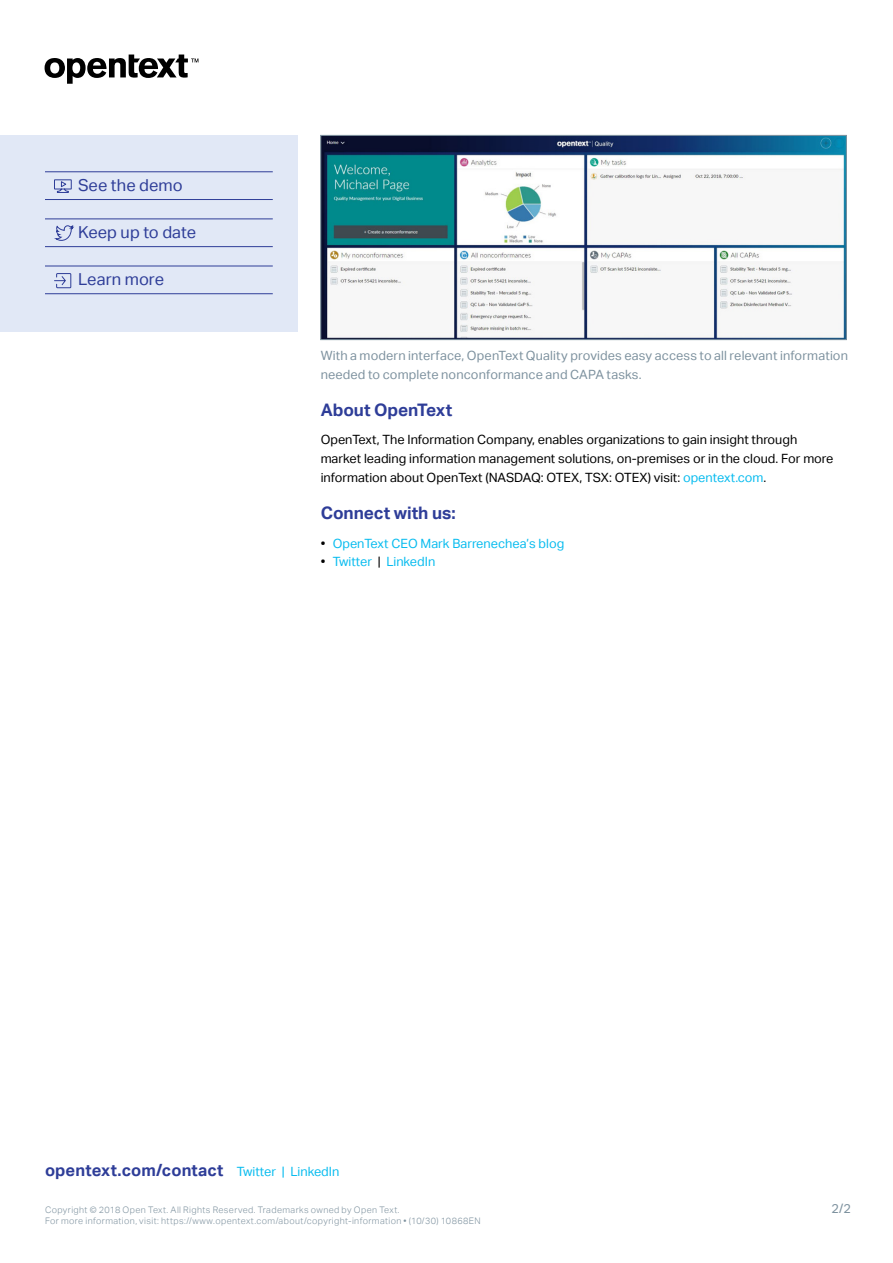
<style>
.page{position:relative;width:893px;height:1263px;background:#fff}
.page>*{position:absolute;margin:0;border:0;box-sizing:border-box;transform-origin:0 0}
.t1{font:700 17.25px "Aktiv Grotesk";color:#2e3d98}
.t2{font:16.5px "Aktiv Grotesk";color:#2e3d98}
.t3{font:700 16.5px "Aktiv Grotesk";letter-spacing:.005em;color:#2e3d98}
.t4{font:12.75px/18.8px "Aktiv Grotesk";color:#000}
.t5{font:12.75px/18.8px "Aktiv Grotesk";letter-spacing:.01em;color:#7e929f}
.t6{font:12.75px "Aktiv Grotesk";color:#09bcef}
.t7{font:300 9px "Aktiv Grotesk";letter-spacing:.04em;color:#7e929f}
.s1{color:#09bcef}
.s2{color:#000}
</style>
<div class="page">
<svg style="left:45px;top:55px;width:153px;height:29px"></svg>
<img style="left:322px;top:137px;width:523px;height:201px">
<div style="left:320px;top:135px;width:527px;height:205px;border:1px solid #7e929f"></div>
<div style="left:0;top:135px;width:297px;height:197px;background:#e1e8f6"></div>
<hr style="left:45px;top:171px;width:228px;height:1px;background:#2e3d98">
<hr style="left:45px;top:199px;width:228px;height:1px;background:#2e3d98">
<hr style="left:45px;top:218px;width:228px;height:1px;background:#2e3d98">
<hr style="left:45px;top:246px;width:228px;height:1px;background:#2e3d98">
<hr style="left:45px;top:266px;width:228px;height:1px;background:#2e3d98">
<hr style="left:45px;top:293px;width:228px;height:1px;background:#2e3d98">
<svg style="left:54px;top:179px;width:18px;height:14px"></svg>
<svg style="left:54px;top:225px;width:20px;height:16px"></svg>
<svg style="left:54px;top:273px;width:18px;height:16px"></svg>
<p class="t2" style="left:78px;top:175px;width:106px">See the demo</p>
<p class="t2" style="left:78px;top:223px;width:120px">Keep up to date</p>
<p class="t2" style="left:78px;top:270px;width:88px">Learn more</p>
<p class="t5" style="left:321px;top:346px;width:529px">With a modern interface, OpenText Quality provides easy access to all relevant information needed to complete nonconformance and CAPA tasks.</p>
<h1 class="t1" style="left:321px;top:400px;width:133px">About OpenText</h1>
<p class="t4" style="left:321px;top:431px;width:514px">OpenText, The Information Company, enables organizations to gain insight through market leading information management solutions, on-premises or in the cloud. For more information about OpenText (NASDAQ: OTEX, TSX: OTEX) visit: <span class="s1">opentext.com</span>.</p>
<h1 class="t1" style="left:321px;top:503px;width:137px">Connect with us:</h1>
<p class="t6" style="left:321px;top:536px;width:245px"><span class="s2">•</span> OpenText CEO Mark Barrenechea’s blog</p>
<p class="t6" style="left:321px;top:554px;width:116px"><span class="s2">•</span> Twitter <span class="s2">|</span> LinkedIn</p>
<p class="t3" style="left:45px;top:1160px;width:180px">opentext.com/contact</p>
<p class="t6" style="left:237px;top:1164px;width:104px">Twitter | LinkedIn</p>
<p class="t7" style="left:45px;top:1205px;width:356px">Copyright © 2018 Open Text. All Rights Reserved. Trademarks owned by Open Text.</p>
<p class="t5" style="left:832px;top:1199px;width:21px">2/2</p>
<p class="t7" style="left:45px;top:1215px;width:437px">For more information, visit: https://www.opentext.com/about/copyright-information • (10/30) 10868EN</p>
</div>
